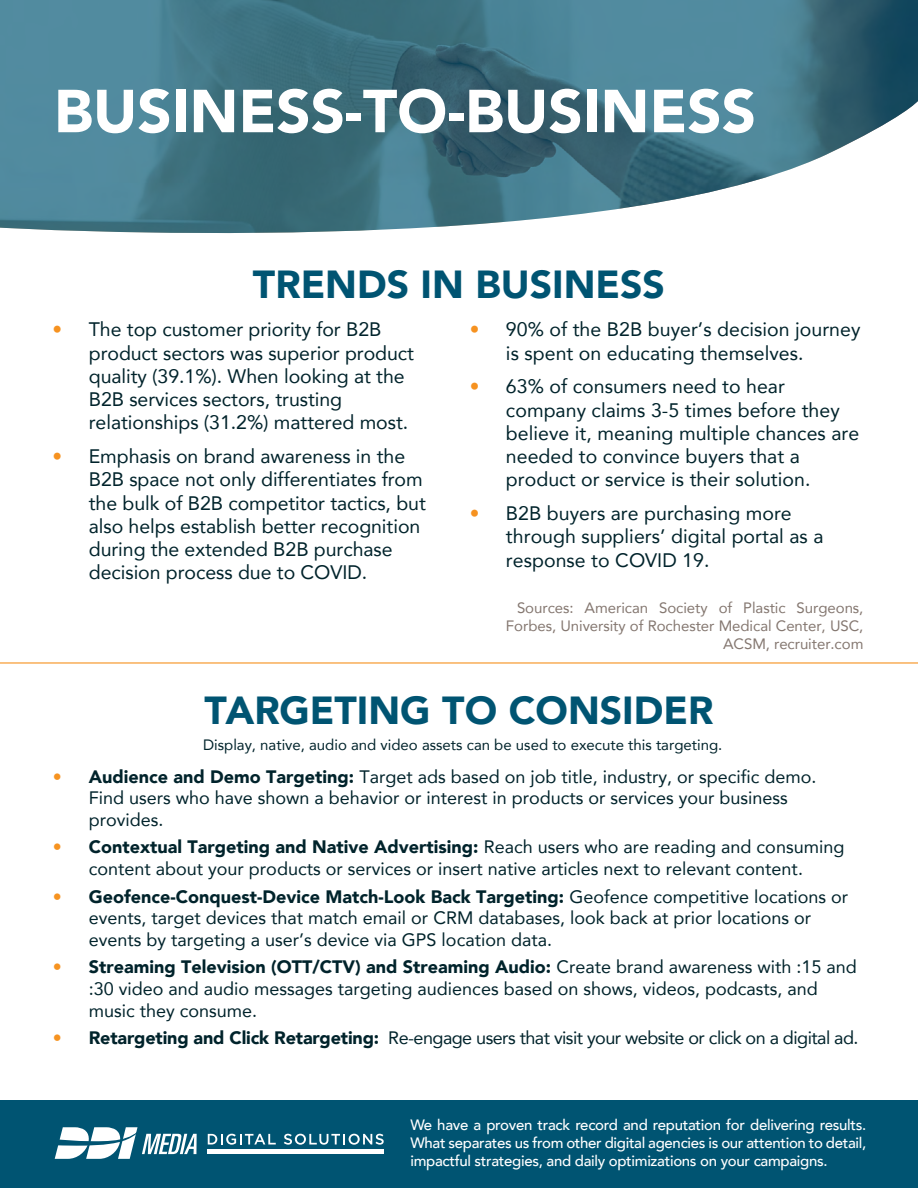
<style>
.page{position:relative;width:918px;height:1188px;background:#fff}
.page>*{position:absolute;margin:0;border:0;box-sizing:border-box;transform-origin:0 0}
.t1{font:900 60px "Avenir";color:#fff}
.t2{font:900 39px "Avenir";color:#005472}
.t3{font:19.5px/23.2px "Avenir";letter-spacing:-.005em;color:#00232b}
.t4{font:18px/21.6px "Avenir";color:#00232b}
.t5{font:18px "Avenir";letter-spacing:-.03em;color:#00232b}
.t6{font:500 15px/18px "Avenir";letter-spacing:-.02em;color:#fff;text-align:justify}
.t7{font:15px/18px "Avenir";letter-spacing:-.005em;color:#847770;text-align:right}
.t8{font:15px "Avenir";color:#00232b}
.s1{color:#f69220}
.s2{font-weight:900;color:#f69321}
.s3{font-weight:900}
</style>
<div class="page">
<svg style="left:0;top:0;width:918px;height:234px;background:#568493"></svg>
<hr style="left:0;top:662px;width:918px;height:2px;background:#f69220">
<div style="left:0;top:1100px;width:918px;height:88px;background:#005472"></div>
<svg style="left:55px;top:1127px;width:142px;height:32px"></svg>
<div style="left:207px;top:1149px;width:45px;height:5px;background:#fff"></div>
<div style="left:252px;top:1149px;width:44px;height:5px;background:#fff"></div>
<div style="left:296px;top:1149px;width:44px;height:5px;background:#fff"></div>
<div style="left:340px;top:1149px;width:44px;height:5px;background:#fff"></div>
<svg style="left:208px;top:1134px;width:68px;height:11px"></svg>
<svg style="left:284px;top:1134px;width:100px;height:11px"></svg>
<h1 class="t1" style="left:54px;top:60px;width:704px">BUSINESS-TO-BUSINESS</h1>
<h2 class="t2" style="left:253px;top:251px;width:414px">TRENDS IN BUSINESS</h2>
<p class="t3" style="left:89px;top:317px;width:327px;text-indent:-36px"><span class="s1">•</span> The top customer priority for B2B product sectors was superior product quality (39.1%). When looking at the B2B services sectors, trusting relationships (31.2%) mattered most.</p>
<p class="t3" style="left:89px;top:444px;width:339px;text-indent:-36px"><span class="s1">•</span> Emphasis on brand awareness in the B2B space not only differentiates from the bulk of B2B competitor tactics, but also helps establish better recognition during the extended B2B purchase decision process due to COVID.</p>
<p class="t3" style="left:506px;top:317px;width:356px;text-indent:-36px"><span class="s1">•</span> 90% of the B2B buyer’s decision journey is spent on educating themselves.</p>
<p class="t3" style="left:506px;top:374px;width:355px;text-indent:-36px"><span class="s1">•</span> 63% of consumers need to hear company claims 3-5 times before they believe it, meaning multiple chances are needed to convince buyers that a product or service is their solution.</p>
<p class="t3" style="left:506px;top:501px;width:319px;text-indent:-36px"><span class="s1">•</span> B2B buyers are purchasing more through suppliers’ digital portal as a response to COVID 19.</p>
<p class="t7" style="left:506px;top:599px;width:359px">Sources: American Society of Plastic Surgeons,<br>Forbes, University of Rochester Medical Center, USC,<br>ACSM, recruiter.com</p>
<h2 class="t2" style="left:205px;top:677px;width:510px">TARGETING TO CONSIDER</h2>
<p class="t8" style="left:203px;top:733px;width:521px">Display, native, audio and video assets can be used to execute this targeting.</p>
<p class="t4" style="left:89px;top:765px;width:729px;text-indent:-36px"><span class="s2">•</span> <span class="s3">Audience and Demo Targeting:</span> Target ads based on job title, industry, or specific demo.<br>Find users who have shown a behavior or interest in products or services your business provides.</p>
<p class="t4" style="left:53px;top:836px;width:793px;text-align:center"><span class="s2">•</span> <span class="s3">Contextual Targeting and Native Advertising:</span> Reach users who are reading and consuming content about your products or services or insert native articles next to relevant content.</p>
<p class="t4" style="left:89px;top:885px;width:761px;text-indent:-36px"><span class="s2">•</span> <span class="s3">Geofence-Conquest-Device Match-Look Back Targeting:</span> Geofence competitive locations or events, target devices that match email or CRM databases, look back at prior locations or events by targeting a user’s device via GPS location data.</p>
<p class="t4" style="left:89px;top:956px;width:770px;text-indent:-36px"><span class="s2">•</span> <span class="s3">Streaming Television (OTT/CTV) and Streaming Audio:</span> Create brand awareness with :15 and :30 video and audio messages targeting audiences based on shows, videos, podcasts, and music they consume.</p>
<p class="t5" style="left:53px;top:1023px;width:807px"><span class="s2">•</span> <span class="s3">Retargeting and Click Retargeting:</span> Re-engage users that visit your website or click on a digital ad.</p>
<p class="t6" style="left:410px;top:1115px;width:457px">We have a proven track record and reputation for delivering results.<br>What separates us from other digital agencies is our attention to detail, impactful strategies, and daily optimizations on your campaigns.</p>
</div>
